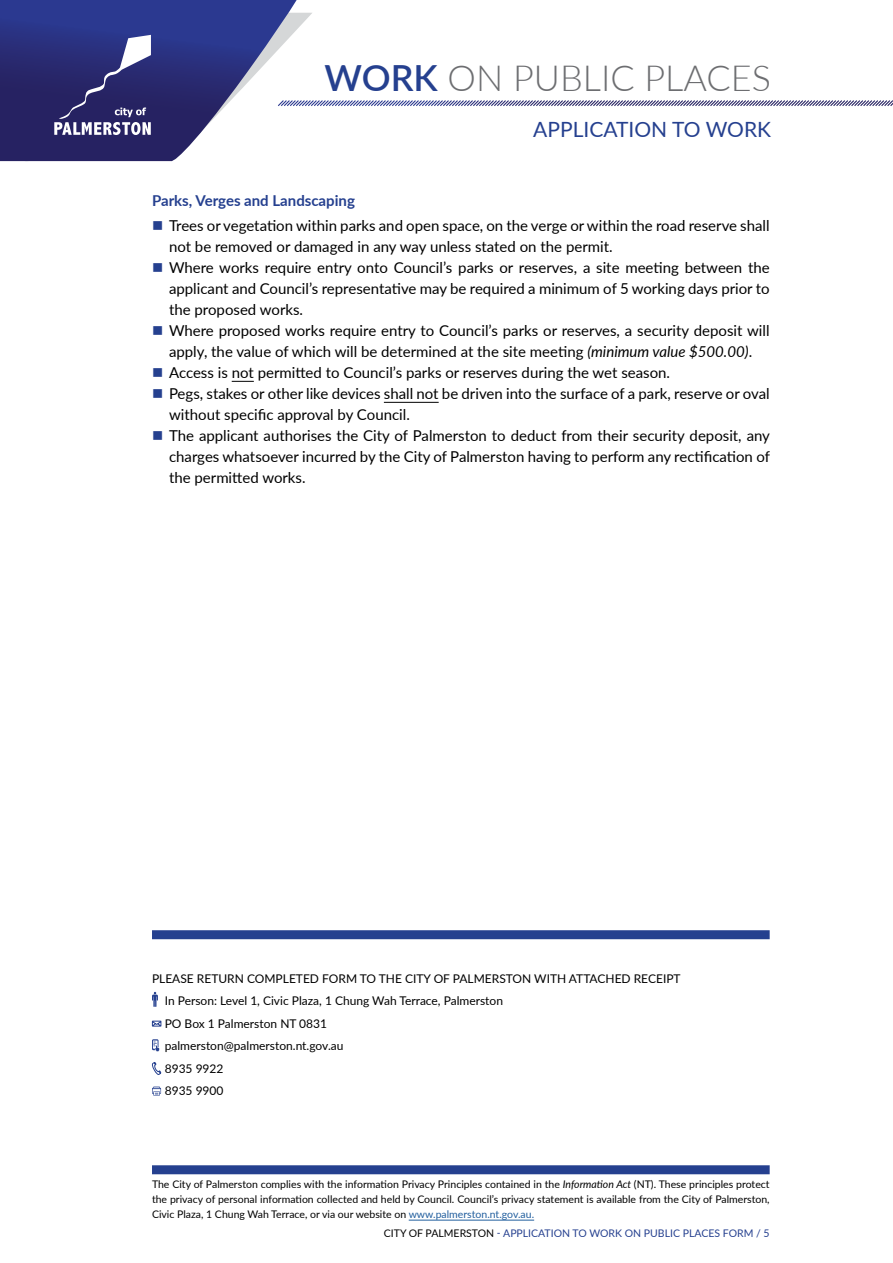
<style>
.page{position:relative;width:893px;height:1263px;background:#fff}
.page>*{position:absolute;margin:0;border:0;box-sizing:border-box;transform-origin:0 0}
.t1{font:300 36px "Lato";color:#6d6e71}
.t2{font:21px "Lato";color:#25408f}
.t3{font:15px/21px "Lato";color:#000}
.t4{font:700 15px "Lato";color:#25408f}
.t5{font:12px/22.5px "Lato";color:#000}
.t6{font:10.5px/15px "Lato";color:#000;text-align:justify}
.t7{font:10.5px "Lato";color:#25408f}
.s1{font-weight:600;color:#25408f}
.s2{color:#25408f}
.s3{font-style:italic}
.s4{color:#215e9e}
.s5{color:#000}
</style>
<div class="page">
<svg style="left:0;top:0;width:297px;height:162px;background:#323984"></svg>
<svg style="left:23px;top:13px;width:870px;height:148px"></svg>
<svg style="left:232px;top:381px;width:22px;height:1px"></svg>
<hr style="left:384px;top:402px;width:55px;height:1px;background:#000">
<svg style="left:152px;top:991px;width:6px;height:16px"></svg>
<svg style="left:152px;top:1020px;width:10px;height:7px"></svg>
<svg style="left:152px;top:1039px;width:7px;height:12px"></svg>
<svg style="left:151px;top:1062px;width:10px;height:13px"></svg>
<svg style="left:152px;top:1086px;width:9px;height:9px"></svg>
<div style="left:152px;top:930px;width:618px;height:9px;background:#25408f"></div>
<div style="left:152px;top:1165px;width:618px;height:9px;background:#25408f"></div>
<hr style="left:409px;top:1220px;width:125px;height:1px;background:#215e9e">
<h1 class="t1" style="left:325px;top:53px;width:448px"><span class="s1">WORK</span> ON PUBLIC PLACES</h1>
<h2 class="t2" style="left:533px;top:114px;width:239px">APPLICATION TO WORK</h2>
<p class="t4" style="left:152px;top:189px;width:204px">Parks, Verges and Landscaping</p>
<p class="t3" style="left:169px;top:214px;width:602px;text-indent:-17px"><span class="s2">■</span> Trees or vegetation within parks and open space, on the verge or within the road reserve shall not be removed or damaged in any way unless stated on the permit.</p>
<p class="t3" style="left:169px;top:256px;width:602px;text-align:justify;text-indent:-17px"><span class="s2">■</span> Where works require entry onto Council’s parks or reserves, a site meeting between the applicant and Council’s representative may be required a minimum of 5 working days prior to the proposed works.</p>
<p class="t3" style="left:152px;top:319px;width:619px;text-align:center"><span class="s2">■</span> Where proposed works require entry to Council’s parks or reserves, a security deposit will apply, the value of which will be determined at the site meeting <span class="s3">(minimum value $500.00)</span>.</p>
<p class="t3" style="left:152px;top:361px;width:520px"><span class="s2">■</span> Access is not permitted to Council’s parks or reserves during the wet season.</p>
<p class="t3" style="left:169px;top:382px;width:602px;text-indent:-17px"><span class="s2">■</span> Pegs, stakes or other like devices shall not be driven into the surface of a park, reserve or oval without specific approval by Council.</p>
<p class="t3" style="left:169px;top:424px;width:602px;text-align:justify;text-indent:-17px"><span class="s2">■</span> The applicant authorises the City of Palmerston to deduct from their security deposit, any charges whatsoever incurred by the City of Palmerston having to perform any rectification of the permitted works.</p>
<p class="t5" style="left:165px;top:967px;width:517px;text-indent:-13px">PLEASE RETURN COMPLETED FORM TO THE CITY OF PALMERSTON WITH ATTACHED RECEIPT In Person: Level 1, Civic Plaza, 1 Chung Wah Terrace, Palmerston<br>PO Box 1 Palmerston NT 0831<br>palmerston@palmerston.nt.gov.au<br>8935 9922<br>8935 9900</p>
<p class="t6" style="left:152px;top:1176px;width:619px">The City of Palmerston complies with the information Privacy Principles contained in the <span class="s3">Information Act</span> (NT). These principles protect the privacy of personal information collected and held by Council. Council’s privacy statement is available from the City of Palmerston, Civic Plaza, 1 Chung Wah Terrace, or via our website on <span class="s4">www.palmerston.nt.gov.au.</span></p>
<p class="t7" style="left:384px;top:1226px;width:387px"><span class="s5">CITY OF PALMERSTON</span> - APPLICATION TO WORK ON PUBLIC PLACES FORM / 5</p>
</div>
